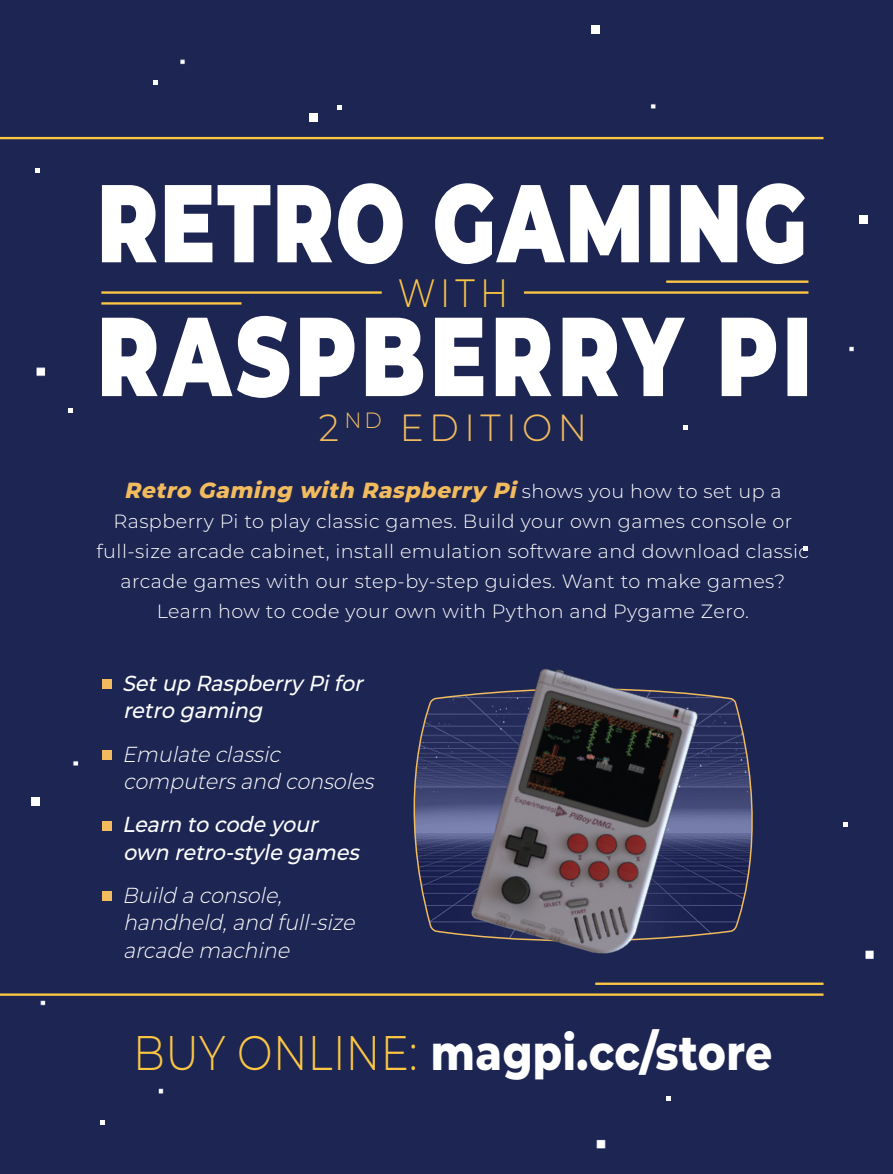
<style>
.page{position:relative;width:893px;height:1174px;background:#1d2653}
.page>*{position:absolute;margin:0;border:0;box-sizing:border-box;transform-origin:0 0}
.t1{font:900 111.9px "Montserrat";letter-spacing:.06em;color:#fff;scale:.74 1}
.t2{font:900 110.25px "Montserrat";letter-spacing:.025em;color:#fff;scale:.74 1}
.t3{font:800 48.45px "Montserrat";letter-spacing:.01em;color:#fff;scale:.87 1}
.t4{font:300 39.45px "Montserrat";color:#fdc643;scale:.87 1}
.t5{font:300 37.8px "Montserrat";letter-spacing:.15em;color:#f2bb5e;scale:.95 1}
.t6{font:italic 800 21.9px "Montserrat";color:#f2bb5e}
.t7{font:italic 300 21.75px/27.6px "Montserrat";color:#fff;scale:.95 1}
.t8{font:italic 500 21.75px/27.6px "Montserrat";color:#fff;scale:.95 1}
.t9{font:300 19.2px/30.2px "Montserrat";letter-spacing:.025em;color:#fff;text-align:center}
.s1{font-weight:300;font-style:normal;font-size:19.2px;color:#fff}
.s2{font-weight:300;color:#fdc643}
</style>
<div class="page">
<svg style="left:68px;top:408px;width:4px;height:4px"></svg>
<svg style="left:337px;top:105px;width:4px;height:5px"></svg>
<svg style="left:100px;top:1120px;width:5px;height:4px"></svg>
<svg style="left:35px;top:169px;width:5px;height:4px"></svg>
<div style="left:31px;top:797px;width:8px;height:8px;background:#fff"></div>
<div style="left:591px;top:26px;width:8px;height:8px;background:#fff"></div>
<div style="left:309px;top:113px;width:9px;height:8px;background:#fff"></div>
<svg style="left:666px;top:1096px;width:5px;height:5px"></svg>
<svg style="left:843px;top:822px;width:5px;height:4px"></svg>
<div style="left:860px;top:215px;width:8px;height:8px;background:#fff"></div>
<svg style="left:683px;top:425px;width:5px;height:5px"></svg>
<svg style="left:803px;top:546px;width:4px;height:4px"></svg>
<svg style="left:153px;top:81px;width:5px;height:4px"></svg>
<hr style="left:0;top:137px;width:823px;height:2px;background:#fdc643">
<hr style="left:0;top:993px;width:823px;height:2px;background:#fdc643">
<hr style="left:595px;top:982px;width:228px;height:3px;background:#fdc643">
<hr style="left:101px;top:291px;width:281px;height:3px;background:#fdc643">
<hr style="left:524px;top:291px;width:284px;height:3px;background:#fdc643">
<hr style="left:666px;top:280px;width:142px;height:3px;background:#fdc643">
<hr style="left:101px;top:302px;width:141px;height:2px;background:#fdc643">
<svg style="left:397px;top:678px;width:372px;height:272px;background:#2e345e"></svg>
<img style="left:446px;top:643px;width:274px;height:342px">
<div style="left:102px;top:679px;width:9px;height:10px;background:#f2bb5e"></div>
<div style="left:102px;top:750px;width:9px;height:9px;background:#f2bb5e"></div>
<div style="left:102px;top:821px;width:9px;height:9px;background:#f2bb5e"></div>
<div style="left:102px;top:891px;width:9px;height:10px;background:#f2bb5e"></div>
<h2 class="t2" style="left:97px;top:140px;width:960px">RETRO GAMING</h2>
<h3 class="t4" style="left:398px;top:266px;width:128px">WITH</h3>
<h1 class="t1" style="left:97px;top:272px;width:967px">RASPBERRY PI</h1>
<h3 class="t5" style="left:319px;top:402px;width:284px">2<sup>ND</sup> EDITION</h3>
<p class="t6" style="left:124px;top:474px;width:659px">Retro Gaming with Raspberry Pi<span class="s1">s h o w s y o u h o w t o s e t u p a</span></p>
<p class="t9" style="left:96px;top:505px;width:714px">Raspberry Pi to play classic games. Build your own games console or full-size arcade cabinet, install emulation software and download classic arcade games with our step-by-step guides. Want to make games?<br>Learn how to code your own with Python and Pygame Zero.</p>
<p class="t8" style="left:122px;top:668px;width:261px">Setup Raspberry Pifor retro gaming</p>
<p class="t7" style="left:122px;top:739px;width:272px">Emulate classic computersand consoles</p>
<p class="t8" style="left:122px;top:809px;width:257px">Learn to code your own retro-style games</p>
<p class="t7" style="left:122px;top:880px;width:252px">Build a console, handheld,and full-size arcade machine</p>
<h3 class="t3" style="left:133px;top:1017px;width:736px"><span class="s2">BUY ONLINE:</span> magpi.cc/store</h3>
</div>
